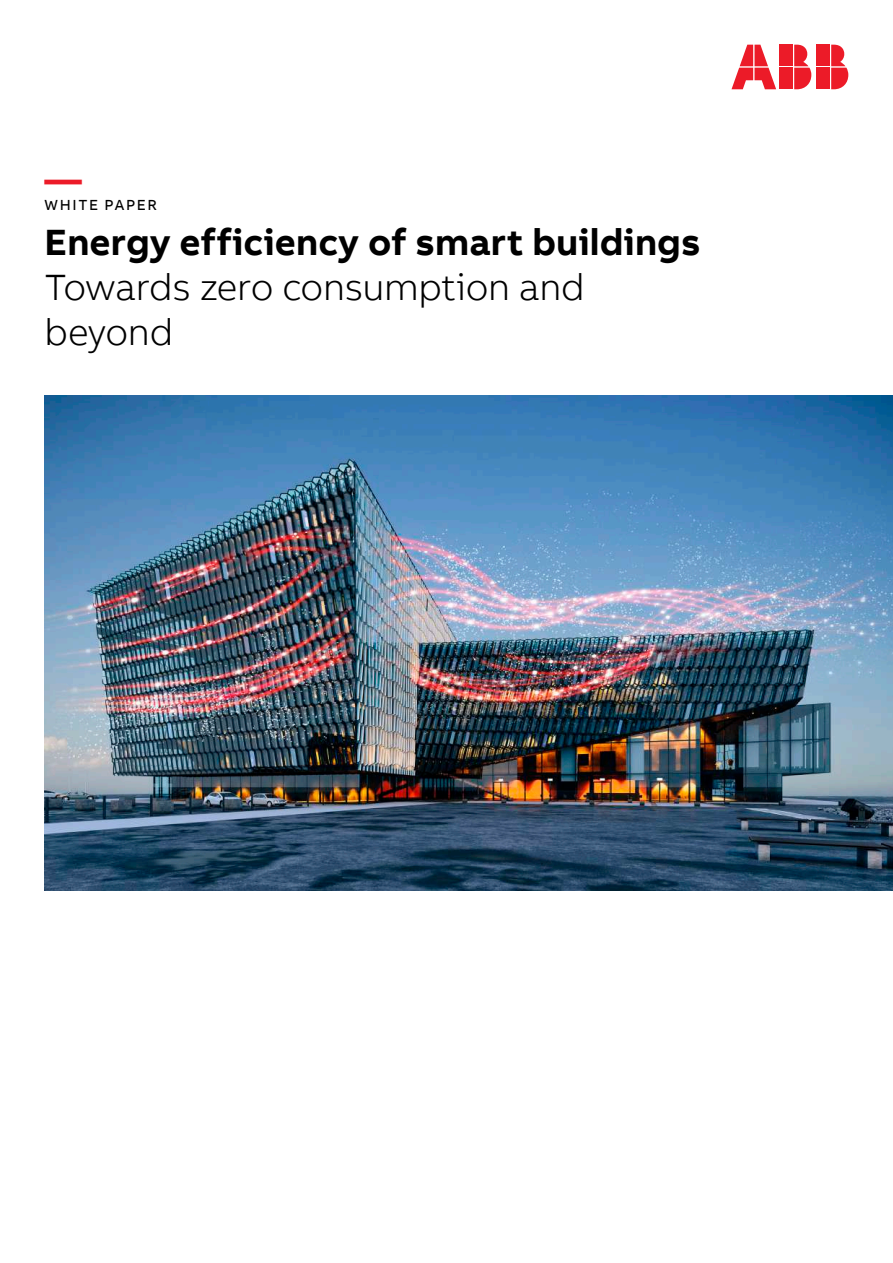
<style>
.page{position:relative;width:893px;height:1263px;background:#fff}
.page>*{position:absolute;margin:0;border:0;box-sizing:border-box;transform-origin:0 0}
.t1{font:700 37.5px "AB Bvoice";color:#000}
.t2{font:300 37.5px/45px "AB Bvoice";letter-spacing:-.01em;color:#000}
.t3{font:700 37.5px "AB Bvoice";color:#ec1b28}
.t4{font:15px "AB Bvoice";letter-spacing:.105em;color:#000}
</style>
<div class="page">
<img style="left:45px;top:396px;width:848px;height:495px">
<div style="left:817px;top:45px;width:13px;height:21px;background:#ec1b28"></div>
<div style="left:817px;top:68px;width:13px;height:21px;background:#ec1b28"></div>
<svg style="left:831px;top:45px;width:17px;height:44px"></svg>
<svg style="left:731px;top:45px;width:45px;height:44px"></svg>
<div style="left:780px;top:45px;width:13px;height:21px;background:#ec1b28"></div>
<div style="left:780px;top:68px;width:13px;height:21px;background:#ec1b28"></div>
<svg style="left:794px;top:45px;width:17px;height:44px"></svg>
<p class="t3" style="left:45px;top:155px;width:39px">—</p>
<p class="t4" style="left:45px;top:196px;width:114px">WHITE PAPER</p>
<p class="t1" style="left:45px;top:218px;width:658px">Energy efficiency of smart buildings</p>
<p class="t2" style="left:45px;top:265px;width:542px">Towards zero consumption and beyond</p>
</div>
